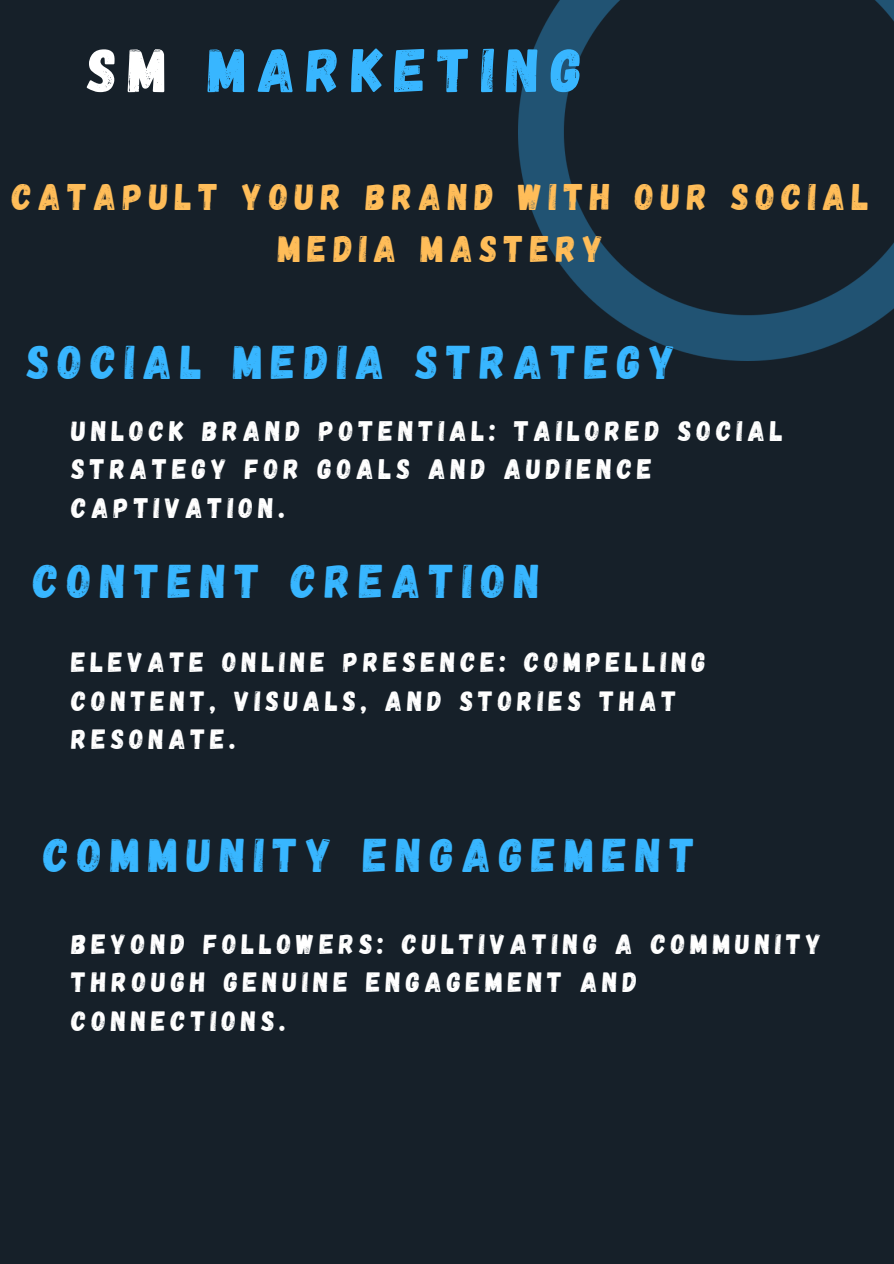
<style>
.page{position:relative;width:894px;height:1264px;background:#fff}
.page>*{position:absolute;margin:0;border:0;box-sizing:border-box;transform-origin:0 0}
.t1{font:62.1px "Gagalin";letter-spacing:.18em;color:#38b6ff}
.t2{font:47.25px "Gagalin";letter-spacing:.18em;color:#38b6ff}
.t3{font:37.05px/51.8px "Gagalin";letter-spacing:.18em;color:#ffbd59;text-align:center}
.t4{font:28.2px/38.2px "Gagalin";letter-spacing:.18em;color:#fff}
.t5{font:27.9px/38.5px "Gagalin";letter-spacing:.18em;color:#fff}
.s1{color:#fff}
</style>
<div class="page">
<div style="left:0;top:0;width:893px;height:1263px;background:#162029"></div>
<img style="left:519px;top:0;width:374px;height:360px">
<p class="t1" style="left:87px;top:30px;width:496px"><span class="s1">SM</span> MARKETING</p>
<h1 class="t3" style="left:12px;top:169px;width:857px">CATAPULT YOUR BRAND WITH OUR SOCIAL<br>MEDIA MASTERY</h1>
<h3 class="t2" style="left:27px;top:331px;width:649px">SOCIAL MEDIA STRATEGY</h3>
<h2 class="t4" style="left:72px;top:410px;width:712px">UNLOCK BRAND POTENTIAL: TAILORED SOCIAL<br>STRATEGY FOR GOALS AND AUDIENCE<br>CAPTIVATION.</h2>
<h2 class="t2" style="left:34px;top:550px;width:508px">CONTENT CREATION</h2>
<p class="t5" style="left:72px;top:641px;width:635px">ELEVATE ONLINE PRESENCE: COMPELLING<br>CONTENT, VISUALS, AND STORIES THAT<br>RESONATE.</p>
<p class="t2" style="left:44px;top:824px;width:652px">COMMUNITY ENGAGEMENT</p>
<h2 class="t5" style="left:72px;top:923px;width:751px">BEYOND FOLLOWERS: CULTIVATING A COMMUNITY<br>THROUGH GENUINE ENGAGEMENT AND<br>CONNECTIONS.</h2>
</div>
